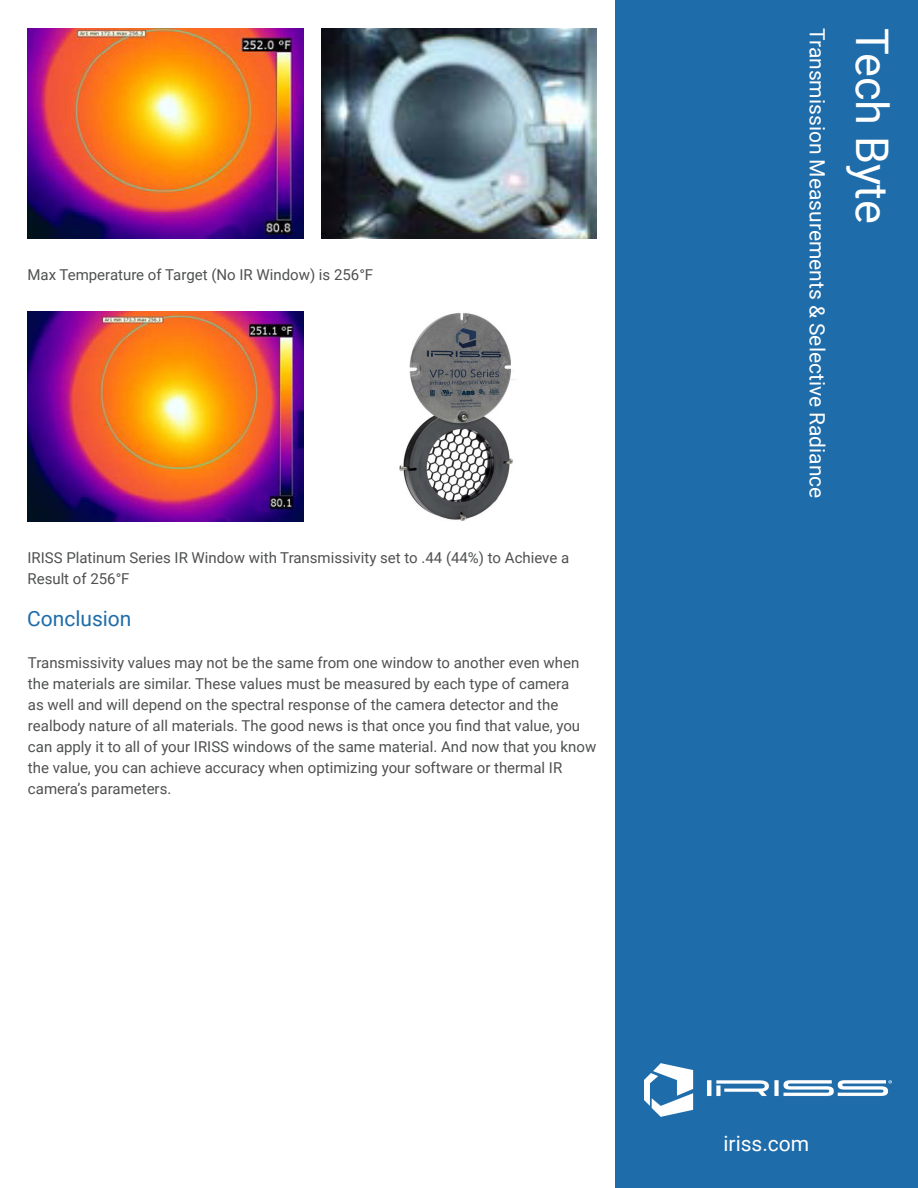
<style>
.page{position:relative;width:918px;height:1188px;background:#fff}
.page>*{position:absolute;margin:0;border:0;box-sizing:border-box;transform-origin:0 0}
.t1{font:45px "Roboto";color:#fff}
.t2{font:21px "Roboto";color:#fff}
.t3{font:21px "Roboto";color:#1e6ca9}
.Heading_4{font:15px/21px "Roboto";color:#4f5050}
</style>
<div class="page">
<div style="left:615px;top:0;width:303px;height:1188px;background:#1e6ca9"></div>
<svg style="left:644px;top:1063px;width:248px;height:54px"></svg>
<img style="left:28px;top:28px;width:275px;height:210px">
<img style="left:321px;top:28px;width:275px;height:210px">
<img style="left:28px;top:311px;width:275px;height:210px">
<img style="left:399px;top:312px;width:116px;height:209px">
<p class="Heading_4" style="left:27px;top:263px;width:347px">Max Temperature of Target (No IR Window) is 256°F</p>
<p class="Heading_4" style="left:27px;top:547px;width:543px">IRISS Platinum Series IR Window with Transmissivity set to .44 (44%) to Achieve a<br>Result of 256°F</p>
<p class="t3" style="left:27px;top:604px;width:106px">Conclusion</p>
<p class="Heading_4" style="left:28px;top:652px;width:570px">Transmissivity values may not be the same from one window to another even when the materials are similar. These values must be measured by each type of camera<br>as well and will depend on the spectral response of the camera detector and the realbody nature of all materials. The good news is that once you find that value, you can apply it to all of your IRISS windows of the same material. And now that you know the value, you can achieve accuracy when optimizing your software or thermal IR camera’s parameters.</p>
<h2 class="t2" style="left:832px;top:28px;width:472px;rotate:90deg">Transmission Measurements &amp; Selective Radiance</h2>
<h1 class="t1" style="left:904px;top:28px;width:197px;rotate:90deg">Tech Byte</h1>
<h2 class="t2" style="left:723px;top:1129px;width:87px">iriss.com</h2>
</div>
